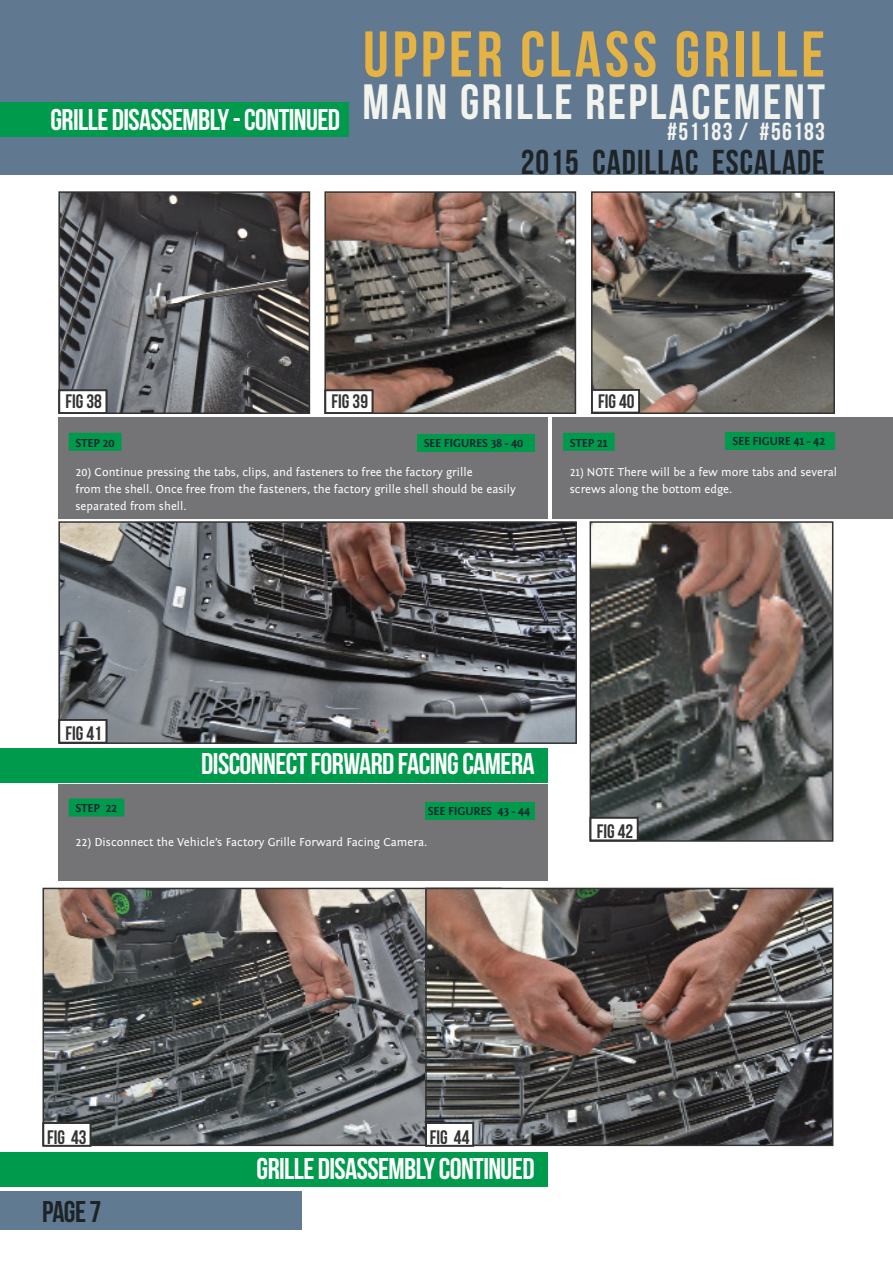
<style>
.page{position:relative;width:893px;height:1263px;background:#fff}
.page>*{position:absolute;margin:0;border:0;box-sizing:border-box;transform-origin:0 0}
.t1{font:64.5px "Bebas Neue";letter-spacing:.06em;color:#e5b244}
.t2{font:49.5px "Bebas Neue";letter-spacing:.05em;color:#f3f3ed}
.t3{font:34.5px "Bebas Neue";letter-spacing:.03em;color:#1e2326}
.t4{font:30px "Bebas Neue";letter-spacing:-.02em;color:#fff}
.t5{font:30px "Bebas Neue";color:#1e2326}
.t6{font:24.75px "Bebas Neue";letter-spacing:.05em;color:#f3f3ed}
.t7{font:19.5px "Bebas Neue";color:#323332}
.t8{font:12px/17px "Fontin Sans";color:#fff}
.t9{font:12px/17px "Fontin Sans";color:#fff;scale:.95 1}
.t10{font:700 12px "Fontin Sans";letter-spacing:-.02em;color:#182631}
</style>
<div class="page">
<div style="left:0;top:1191px;width:301px;height:39px;background:#607a91"></div>
<img style="left:61px;top:194px;width:246px;height:217px">
<div style="left:58px;top:191px;width:252px;height:223px;border:2px solid #323332"></div>
<div style="left:59px;top:390px;width:48px;height:24px;background:#fff"></div>
<div style="left:58px;top:389px;width:49px;height:25px;border:2px solid #323332"></div>
<img style="left:327px;top:194px;width:246px;height:217px">
<div style="left:324px;top:191px;width:252px;height:223px;border:2px solid #323332"></div>
<div style="left:325px;top:390px;width:48px;height:24px;background:#fff"></div>
<div style="left:324px;top:389px;width:49px;height:25px;border:2px solid #323332"></div>
<img style="left:594px;top:194px;width:238px;height:217px">
<div style="left:591px;top:191px;width:244px;height:223px;border:2px solid #323332"></div>
<div style="left:591px;top:389px;width:49px;height:24px;background:#fff"></div>
<div style="left:591px;top:389px;width:49px;height:24px;border:2px solid #323332"></div>
<img style="left:46px;top:891px;width:379px;height:252px">
<div style="left:43px;top:888px;width:459px;height:258px;border:2px solid #323332"></div>
<div style="left:43px;top:1122px;width:48px;height:24px;background:#fff"></div>
<div style="left:43px;top:1122px;width:48px;height:24px;border:2px solid #323332"></div>
<img style="left:428px;top:891px;width:402px;height:252px">
<div style="left:425px;top:888px;width:408px;height:258px;border:2px solid #323332"></div>
<div style="left:425px;top:1122px;width:49px;height:24px;background:#fff"></div>
<div style="left:425px;top:1122px;width:49px;height:24px;border:2px solid #323332"></div>
<img style="left:61px;top:524px;width:513px;height:217px">
<div style="left:58px;top:521px;width:519px;height:223px;border:2px solid #323332"></div>
<div style="left:59px;top:719px;width:48px;height:24px;background:#fff"></div>
<div style="left:58px;top:719px;width:49px;height:24px;border:2px solid #323332"></div>
<img style="left:593px;top:524px;width:237px;height:315px">
<div style="left:590px;top:521px;width:243px;height:321px;border:2px solid #323332"></div>
<div style="left:590px;top:817px;width:48px;height:24px;background:#fff"></div>
<div style="left:590px;top:817px;width:48px;height:24px;border:2px solid #323332"></div>
<div style="left:58px;top:417px;width:489px;height:101px;background:#747375"></div>
<div style="left:553px;top:417px;width:340px;height:101px;background:#747375"></div>
<div style="left:58px;top:784px;width:489px;height:96px;background:#747375"></div>
<div style="left:69px;top:433px;width:53px;height:18px;background:#009a4d"></div>
<div style="left:563px;top:433px;width:52px;height:18px;background:#009a4d"></div>
<div style="left:69px;top:798px;width:55px;height:18px;background:#009a4d"></div>
<div style="left:417px;top:434px;width:118px;height:18px;background:#009a4d"></div>
<div style="left:726px;top:432px;width:109px;height:18px;background:#009a4d"></div>
<div style="left:425px;top:802px;width:110px;height:18px;background:#009a4d"></div>
<div style="left:0;top:0;width:893px;height:174px;background:#607991"></div>
<div style="left:0;top:102px;width:349px;height:34px;background:#009a4d"></div>
<div style="left:0;top:1153px;width:547px;height:34px;background:#009a4d"></div>
<div style="left:0;top:748px;width:547px;height:34px;background:#009a4d"></div>
<h3 class="t4" style="left:51px;top:103px;width:291px">GRILLE DISASSEMBLY - CONTINUED</h3>
<h1 class="t1" style="left:363px;top:19px;width:463px">UPPER CLASS GRILLE</h1>
<h2 class="t2" style="left:363px;top:75px;width:464px">MAIN GRILLE REPLACEMENT</h2>
<h3 class="t6" style="left:667px;top:118px;width:159px">#51183 / #56183</h3>
<h3 class="t3" style="left:521px;top:143px;width:306px">2015 CADILLAC ESCALADE</h3>
<h3 class="t7" style="left:66px;top:391px;width:38px">FIG 38</h3>
<h3 class="t7" style="left:332px;top:391px;width:38px">FIG 39</h3>
<h3 class="t7" style="left:598px;top:391px;width:38px">FIG 40</h3>
<p class="t10" style="left:424px;top:436px;width:101px">SEE FIGURES 38 - 40</p>
<p class="t10" style="left:732px;top:434px;width:94px">SEE FIGURE 41 - 42</p>
<p class="t10" style="left:75px;top:436px;width:41px">STEP 20</p>
<p class="t8" style="left:75px;top:464px;width:442px">20) Continue pressing the tabs, clips, and fasteners to free the factory grille<br>from the shell. Once free from the fasteners, the factory grille shell should be easily separated from shell.</p>
<p class="t10" style="left:570px;top:436px;width:39px">STEP 21</p>
<p class="t9" style="left:570px;top:464px;width:283px">21) NOTE There will be a few more tabs and several screws along the bottom edge.</p>
<h3 class="t7" style="left:66px;top:722px;width:38px">FIG 41</h3>
<h3 class="t4" style="left:201px;top:747px;width:335px">DISCONNECT FORWARD FACING CAMERA</h3>
<p class="t10" style="left:75px;top:802px;width:43px">STEP 22</p>
<p class="t8" style="left:75px;top:834px;width:353px">22) Disconnect the Vehicle’s Factory Grille Forward Facing Camera.</p>
<p class="t10" style="left:428px;top:805px;width:104px">SEE FIGURES 43 - 44</p>
<h3 class="t7" style="left:597px;top:820px;width:38px">FIG 42</h3>
<h3 class="t7" style="left:47px;top:1126px;width:41px">FIG 43</h3>
<h3 class="t7" style="left:430px;top:1126px;width:41px">FIG 44</h3>
<h3 class="t5" style="left:42px;top:1195px;width:61px">PAGE 7</h3>
<h3 class="t4" style="left:257px;top:1152px;width:280px">GRILLE DISASSEMBLY CONTINUED</h3>
</div>
